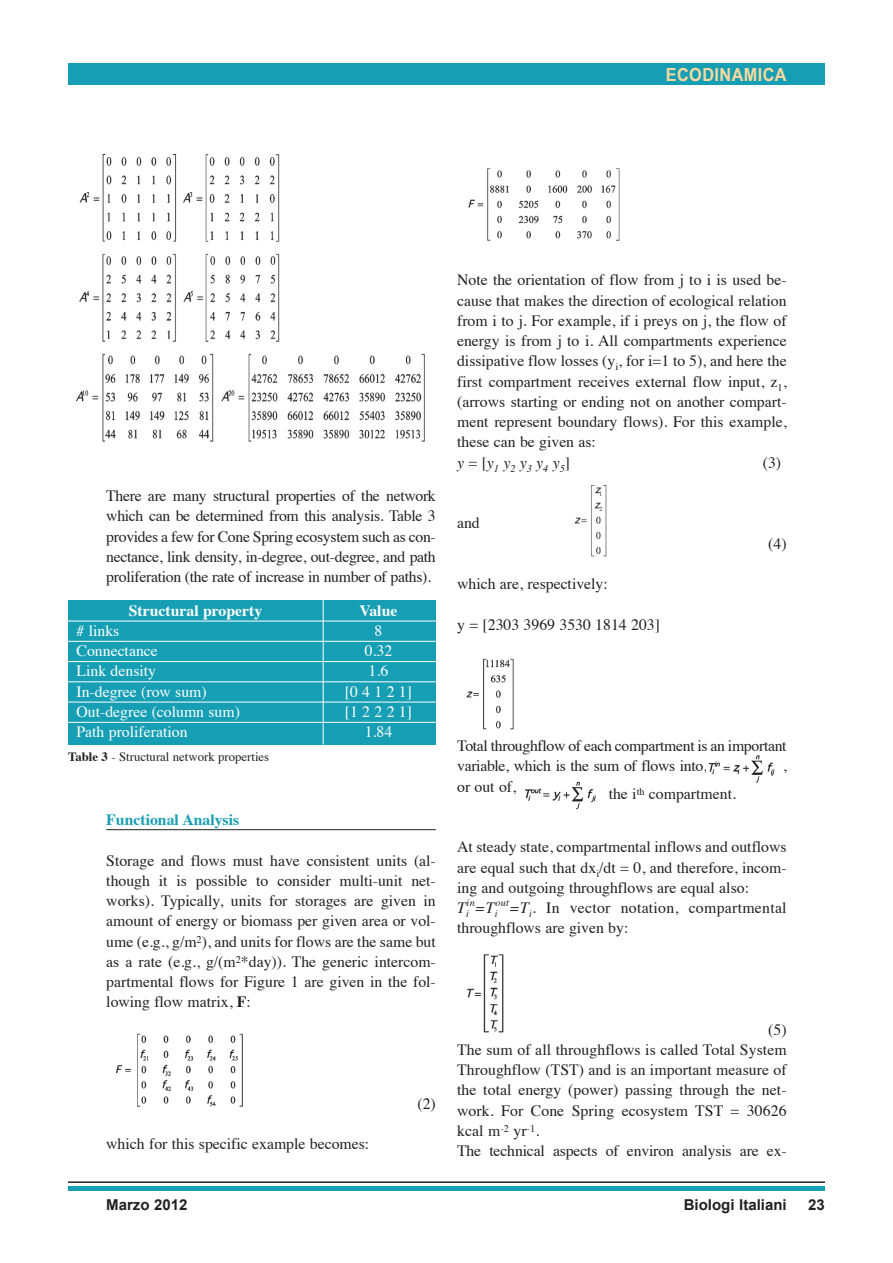
<style>
.page{position:relative;width:893px;height:1263px;background:#fff}
.page>*{position:absolute;margin:0;border:0;box-sizing:border-box;transform-origin:0 0}
.t1{font:700 18px "Arial Narrow";letter-spacing:.025em;color:#feda9e;scale:1.1 1}
.t2{font:15.75px/20.2px "Times";color:#231f20}
.t3{font:15.75px "Times";color:#fff}
.t4{font:15.75px/20.2px "Times";letter-spacing:-.02em;color:#231f20}
.t5{font:15.75px/20.2px "Times";letter-spacing:.02em;color:#231f20}
.t6{font:700 15.75px "Times";color:#fff}
.t7{font:700 15.75px "Times";color:#169fb4}
.t8{font:700 15px "Arial";color:#231f20}
.t9{font:12.75px "Times";color:#231f20}
.t10{font:italic 10.2px "Times";color:#231f20}
.s1{font-weight:700}
.s2{font-style:italic}
.s3{font-size:15.75px}
</style>
<div class="page">
<div style="left:68px;top:1186px;width:757px;height:5px;background:#169fb4"></div>
<div style="left:68px;top:64px;width:757px;height:21px;background:#169fb4"></div>
<hr style="left:68px;top:1181px;width:757px;height:2px;background:#231f20">
<hr style="left:106px;top:829px;width:330px;height:1px;background:#231f20">
<img style="left:115px;top:1033px;width:128px;height:74px">
<img style="left:468px;top:168px;width:152px;height:73px">
<img style="left:574px;top:485px;width:33px;height:72px">
<img style="left:466px;top:658px;width:48px;height:72px">
<img style="left:708px;top:756px;width:67px;height:27px">
<img style="left:525px;top:781px;width:71px;height:28px">
<img style="left:466px;top:954px;width:38px;height:79px">
<div style="left:68px;top:600px;width:368px;height:144px;background:#169fb4"></div>
<hr style="left:68px;top:621px;width:368px;height:1px;background:#fff">
<hr style="left:68px;top:641px;width:368px;height:1px;background:#fff">
<hr style="left:68px;top:661px;width:368px;height:1px;background:#fff">
<hr style="left:68px;top:681px;width:368px;height:1px;background:#fff">
<hr style="left:68px;top:702px;width:368px;height:1px;background:#fff">
<hr style="left:68px;top:722px;width:368px;height:1px;background:#fff">
<hr style="left:323px;top:600px;width:1px;height:144px;background:#fff">
<img style="left:76px;top:154px;width:349px;height:288px">
<p class="t1" style="left:666px;top:64px;width:111px">ECODINAMICA</p>
<p class="t2" style="left:106px;top:487px;width:331px;text-align:justify">There are many structural properties of the network which can be determined from this analysis. Table 3 provides a few for Cone Spring ecosystem such as con&shy;nectance, link density, in-degree, out-degree, and path proliferation (the rate of increase in number of paths).</p>
<p class="t6" style="left:129px;top:604px;width:135px">Structural property</p>
<p class="t6" style="left:359px;top:604px;width:39px">Value</p>
<p class="t3" style="left:77px;top:624px;width:44px"># links</p>
<p class="t3" style="left:374px;top:624px;width:9px">8</p>
<p class="t3" style="left:77px;top:644px;width:83px">Connectance</p>
<p class="t3" style="left:365px;top:644px;width:29px">0.32</p>
<p class="t3" style="left:77px;top:664px;width:81px">Link density</p>
<p class="t3" style="left:369px;top:664px;width:21px">1.6</p>
<p class="t3" style="left:77px;top:685px;width:132px">In-degree (row sum)</p>
<p class="t3" style="left:345px;top:685px;width:69px">[04121]</p>
<p class="t3" style="left:77px;top:705px;width:165px">Out-degree (column sum)</p>
<p class="t3" style="left:345px;top:705px;width:69px">[12221]</p>
<p class="t3" style="left:77px;top:725px;width:113px">Path proliferation</p>
<p class="t3" style="left:365px;top:725px;width:29px">1.84</p>
<p class="t9" style="left:68px;top:752px;width:203px"><span class="s1">Table 3</span> - Structural network properties</p>
<p class="t7" style="left:106px;top:813px;width:134px">Functional Analysis</p>
<p class="t2" style="left:106px;top:851px;width:331px;text-align:justify">Storage and flows must have consistent units (al&shy;though it is possible to consider multi-unit net&shy;works). Typically, units for storages are given in amount of energy or biomass per given area or vol&shy;ume (e.g., g/m<sup>2</sup>), and units for flows are the same but as a rate (e.g., g/(m<sup>2</sup>*day)). The generic intercom&shy;partmental flows for Figure 1 are given in the fol&shy;lowing flow matrix, <span class="s1">F</span>:</p>
<p class="t2" style="left:106px;top:1135px;width:265px">which for this specific example becomes:</p>
<p class="t2" style="left:417px;top:1094px;width:20px">(2)</p>
<p class="t2" style="left:457px;top:271px;width:331px">Note the orientation of flow from j to i is used be&shy;cause that makes the direction of ecological relation from i to j. For example, if i preys on j, the flow of energy is from j to i. All compartments experience dissipative flow losses (y<sub>i</sub>, for i=1 to 5), and here the first compartment receives external flow input, z<sub>1</sub>, (arrows starting or ending not on another compart&shy;ment represent boundary flows). For this example, these can be given as:<br><span class="s2">y</span> = [<span class="s2">y</span><sub>1</sub> <span class="s2">y</span><sub>2</sub> <span class="s2">y</span><sub>3</sub> <span class="s2">y</span><sub>4</sub> <span class="s2">y</span><sub>5</sub>]</p>
<p class="t2" style="left:763px;top:454px;width:20px">(3)</p>
<p class="t2" style="left:457px;top:514px;width:24px">and</p>
<p class="t2" style="left:457px;top:575px;width:152px">which are, respectively:</p>
<p class="t2" style="left:457px;top:616px;width:204px">y = [2303 3969 3530 1814 203]</p>
<p class="t2" style="left:768px;top:535px;width:20px">(4)</p>
<p class="t4" style="left:457px;top:737px;width:331px">Total throughflow of each compartment is an important variable, which is the sum of flows into,</p>
<p class="t2" style="left:783px;top:757px;width:5px">,</p>
<p class="t2" style="left:457px;top:778px;width:60px">or out of,</p>
<p class="t2" style="left:609px;top:785px;width:129px">the i<sup>th</sup> compartment.</p>
<p class="t2" style="left:457px;top:838px;width:331px">At steady state, compartmental inflows and outflows are equal such that dx<sub>i</sub>/dt = 0, and therefore, incom&shy;ing and outgoing throughflows are equal also:<br><span class="s2">T</span><sub>i</sub></p>
<p class="t10" style="left:467px;top:899px;width:33px">in<span class="s3">=T</span>i</p>
<p class="t5" style="left:457px;top:899px;width:331px;text-indent:38px"><sup>out</sup><span class="s2">=T</span><sub>i</sub>. In vector notation, compartmental throughflows are given by:</p>
<p class="t2" style="left:457px;top:1021px;width:331px;text-indent:311px">(5)<br>The sum of all throughflows is called Total System Throughflow (TST) and is an important measure of the total energy (power) passing through the net&shy;work. For Cone Spring ecosystem TST = 30626 kcal m<sup>-2</sup> yr<sup>-1</sup>.<br>The technical aspects of environ analysis are ex-</p>
<p class="t8" style="left:106px;top:1196px;width:83px">Marzo 2012</p>
<p class="t8" style="left:684px;top:1196px;width:104px">Biologi Italiani</p>
<p class="t8" style="left:808px;top:1196px;width:18px">23</p>
</div>
